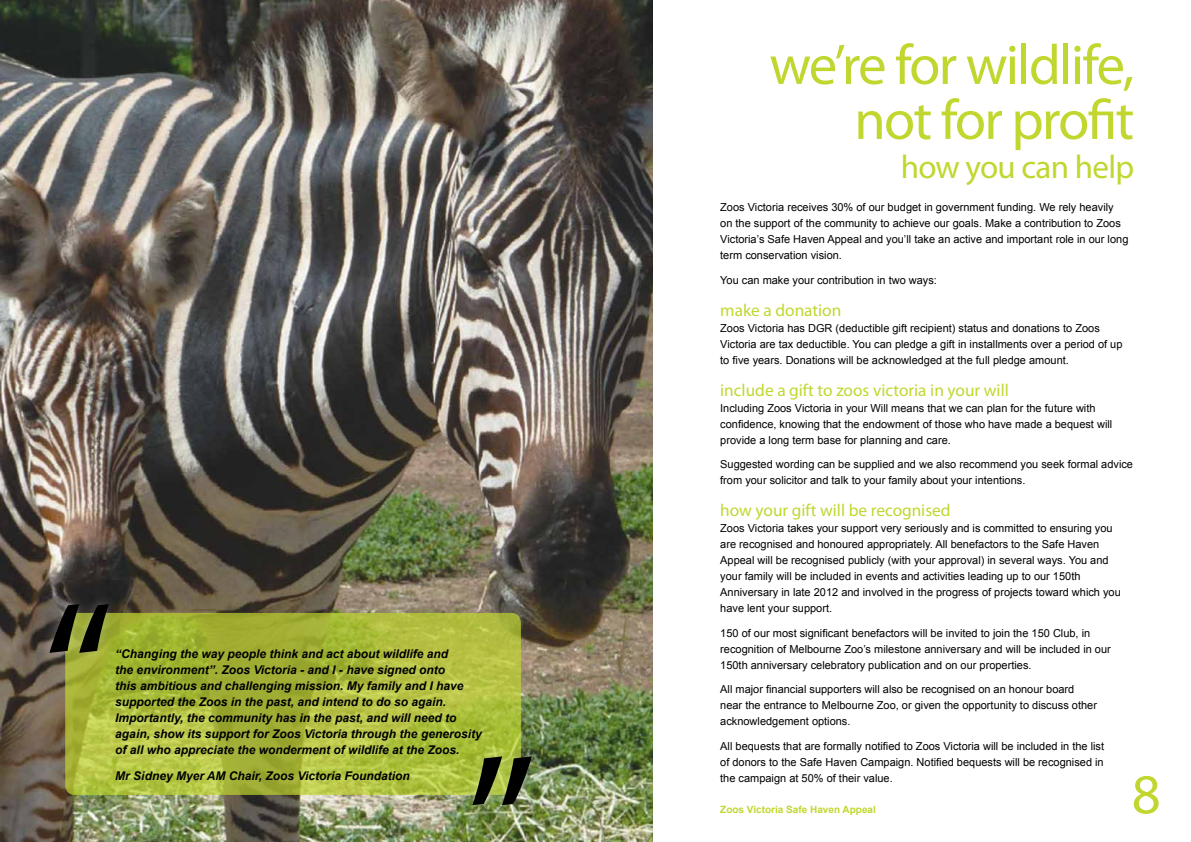
<style>
.page{position:relative;width:1191px;height:842px;background:#fff}
.page>*{position:absolute;margin:0;border:0;box-sizing:border-box;transform-origin:0 0}
.t1{font:200px "Myriad Pro";color:#000}
.t2{font:56.6px/55px "Myriad Pro";letter-spacing:-.03em;color:#c1d72f;text-align:right}
.t3{font:33px "Myriad Pro";letter-spacing:-.02em;color:#c1d72f}
.t4{font:17.3px "Myriad Pro";color:#c1d72f}
.t5{font:italic 700 12px/16px "Arial";color:#000}
.t6{font:11px/16px "Arial";color:#000}
.t7{font:700 10px "Arial";color:#c1d72f}
</style>
<div class="page">
<img style="left:0;top:0;width:652px;height:842px">
<svg style="left:65px;top:613px;width:456px;height:182px;background:#acba3d"></svg>
<div style="left:39px;top:594px;width:80px;height:70px;background:#fff;opacity:.33"></div>
<div style="left:462px;top:745px;width:81px;height:71px;background:#fff;opacity:.33"></div>
<h1 class="t1" style="left:43px;top:552px;width:72px">“</h1>
<p class="t5" style="left:115px;top:646px;width:350px">“Changing the way people think and act about wildlife and the environment”. Zoos Victoria - and I - have signed onto this ambitious and challenging mission. My family and I have</p>
<p class="t5" style="left:115px;top:694px;width:368px">supported the Zoos in the past, and intend to do so again.<br>Importantly, the community has in the past, and will need to again, show its support for Zoos Victoria through the generosity of all who appreciate the wonderment of wildlife at the Zoos.</p>
<p class="t5" style="left:115px;top:768px;width:296px">Mr Sidney Myer AM Chair, Zoos Victoria Foundation</p>
<h1 class="t1" style="left:539px;top:857px;width:72px;rotate:-180deg">“</h1>
<h2 class="t2" style="left:769px;top:37px;width:366px">we’re for wildlife, not for profit</h2>
<h3 class="t3" style="left:900px;top:147px;width:235px">how you can help</h3>
<p class="t6" style="left:720px;top:199px;width:410px">Zoos Victoria receives 30% of our budget in government funding. We rely heavily on the support of the community to achieve our goals. Make a contribution to Zoos Victoria’s Safe Haven Appeal and you’ll take an active and important role in our long term conservation vision.</p>
<p class="t6" style="left:720px;top:272px;width:218px">You can make your contribution in two ways:</p>
<h3 class="t4" style="left:720px;top:299px;width:123px">make a donation</h3>
<p class="t6" style="left:720px;top:320px;width:404px">Zoos Victoria has DGR (deductible gift recipient) status and donations to Zoos<br>Victoria are tax deductible. You can pledge a gift in installments over a period of up to five years. Donations will be acknowledged at the full pledge amount.</p>
<h3 class="t4" style="left:720px;top:379px;width:290px">include a gift to zoos victoria in your will</h3>
<p class="t6" style="left:720px;top:400px;width:393px">Including Zoos Victoria in your Will means that we can plan for the future with confidence, knowing that the endowment of those who have made a bequest will provide a long term base for planning and care.</p>
<p class="t6" style="left:720px;top:456px;width:414px">Suggested wording can be supplied and we also recommend you seek formal advice from your solicitor and talk to your family about your intentions.</p>
<h3 class="t4" style="left:720px;top:500px;width:232px">how your gift will be recognised</h3>
<p class="t6" style="left:720px;top:520px;width:402px">Zoos Victoria takes your support very seriously and is committed to ensuring you are recognised and honoured appropriately. All benefactors to the Safe Haven Appeal will be recognised publicly (with your approval) in several ways. You and your family will be included in events and activities leading up to our 150th Anniversary in late 2012 and involved in the progress of projects toward which you have lent your support.</p>
<p class="t6" style="left:720px;top:625px;width:392px">150 of our most significant benefactors will be invited to join the 150 Club, in recognition of Melbourne Zoo’s milestone anniversary and will be included in our<br>150th anniversary celebratory publication and on our properties.</p>
<p class="t6" style="left:720px;top:681px;width:378px">All major financial supporters will also be recognised on an honour board near the entrance to Melbourne Zoo, or given the opportunity to discuss other acknowledgement options.</p>
<p class="t6" style="left:720px;top:738px;width:385px;text-align:justify">All bequests that are formally notified to Zoos Victoria will be included in the list of donors to the Safe Haven Campaign. Notified bequests will be recognised in the campaign at 50% of their value.</p>
<h2 class="t2" style="left:1131px;top:766px;width:31px">8</h2>
<p class="t7" style="left:720px;top:803px;width:157px">Zoos Victoria Safe Haven Appeal</p>
</div>
